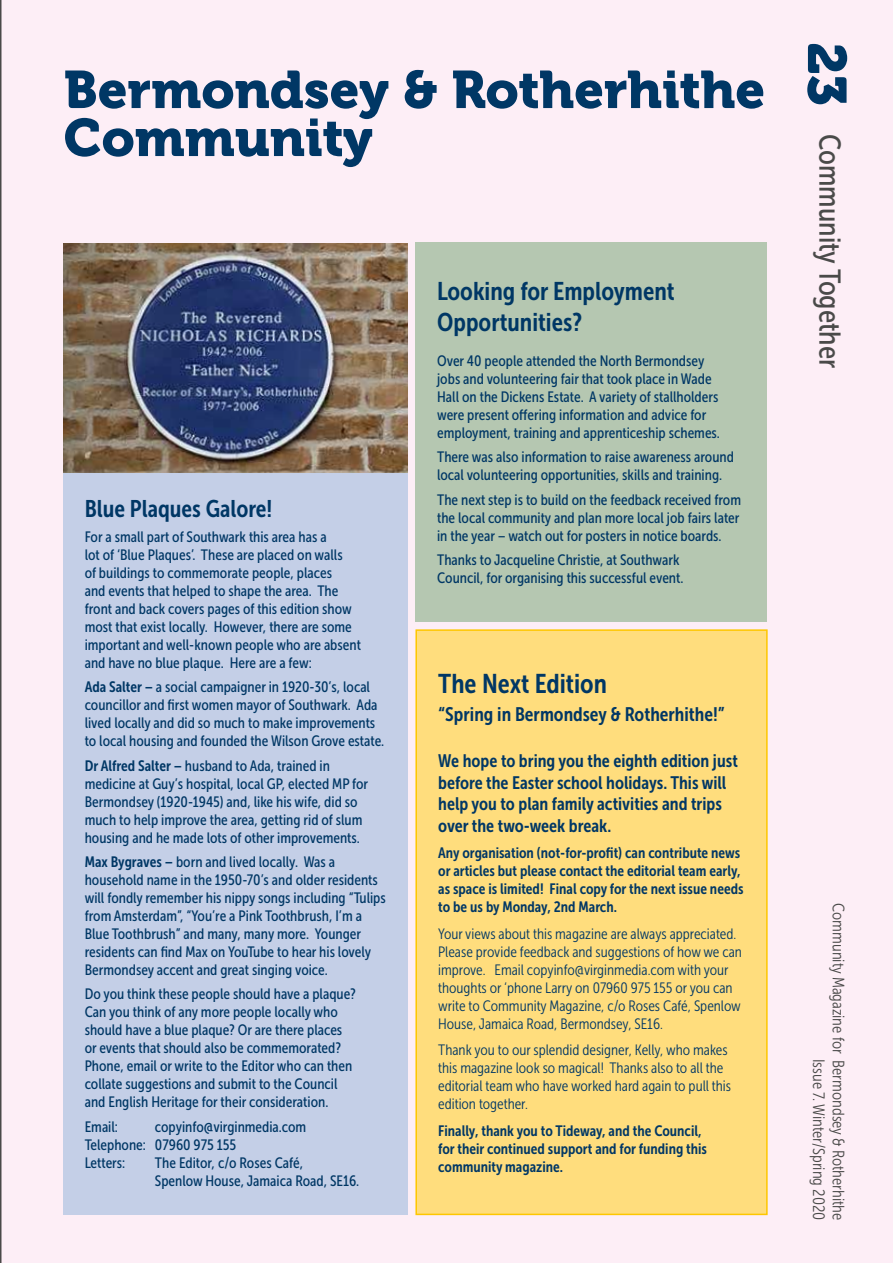
<style>
.page{position:relative;width:893px;height:1263px;background:#fdeef6}
.page>*{position:absolute;margin:0;border:0;box-sizing:border-box;transform-origin:0 0}
.t1{font:52.5px/48px "Museo 900";color:#003765}
.t2{font:30px "Museo Sans Cond 500";color:#4a4a49}
.t3{font:27px "Museo Sans Cond 700";color:#003765}
.t4{font:25.5px/30.6px "Museo Sans Cond 700";color:#003765}
.t5{font:24px "Museo Sans Cond 700";color:#003765}
.t6{font:19.5px "Museo Sans Cond 700";color:#003765}
.t7{font:18px/21.6px "Museo Sans Cond 700";color:#003765}
.t8{font:16.5px/19.8px "Museo Sans Cond 300";color:#4a4a49;text-align:right}
.t9{font:15px/18px "Museo Sans Cond 500";color:#003765}
.t10{font:15px/18px "Museo Sans Cond 300";color:#003765}
.t11{font:15px/18px "Museo Sans Cond 700";color:#003765}
.s1{font-family:"Museo Sans Cond 700"}
.s2{font-family:"Museo 900";font-size:54px;color:#003765}
</style>
<div class="page">
<div style="left:63px;top:243px;width:344px;height:972px;background:#c4cfe7"></div>
<div style="left:416px;top:242px;width:351px;height:380px;background:#b5c7b1"></div>
<div style="left:416px;top:630px;width:351px;height:584px;background:#ffdd7d"></div>
<div style="left:415px;top:629px;width:353px;height:586px;border:2px solid #fec700"></div>
<img style="left:63px;top:243px;width:344px;height:229px">
<hr style="left:0;top:0;width:2px;height:1263px;background:#4a4a49">
<h1 class="t1" style="left:64px;top:66px;width:703px">Bermondsey &amp; Rotherhithe<br>Community</h1>
<h3 class="t5" style="left:85px;top:496px;width:189px">Blue Plaques Galore!</h3>
<p class="t9" style="left:85px;top:528px;width:278px">For a small part of Southwark this area has a<br>lot of ‘Blue Plaques’. These are placed on walls<br>of buildings to commemorate people, places<br>and events that helped to shape the area. The front and back covers pages of this edition show most that exist locally. However, there are some important and well-known people who are absent and have no blue plaque. Here are a few:</p>
<p class="t9" style="left:85px;top:678px;width:301px"><span class="s1">Ada Salter –</span> a social campaigner in 1920-30’s, local councillor and first women mayor of Southwark. Ada lived locally and did so much to make improvements to local housing and founded the Wilson Grove estate.</p>
<p class="t9" style="left:85px;top:756px;width:285px"><span class="s1">Dr Alfred Salter –</span> husband to Ada, trained in medicine at Guy’s hospital, local GP, elected MP for Bermondsey (1920-1945) and, like his wife, did so much to help improve the area, getting rid of slum housing and he made lots of other improvements.</p>
<p class="t9" style="left:85px;top:853px;width:303px"><span class="s1">Max Bygraves –</span> born and lived locally. Was a household name in the 1950-70’s and older residents will fondly remember his nippy songs including “Tulips from Amsterdam”, “You’re a Pink Toothbrush, I’m a Blue Toothbrush” and many, many more. Younger residents can find Max on YouTube to hear his lovely Bermondsey accent and great singing voice.</p>
<p class="t9" style="left:85px;top:985px;width:273px">Do you think these people should have a plaque?<br>Can you think of any more people locally who should have a blue plaque? Or are there places or events that should also be commemorated?<br>Phone, email or write to the Editor who can then collate suggestions and submit to the Council and English Heritage for their consideration.</p>
<p class="t9" style="left:85px;top:1117px;width:35px">Email:</p>
<p class="t9" style="left:85px;top:1117px;width:223px;text-indent:70px">copyinfo@virginmedia.com<br>Telephone: 07960 975 155<br>Letters:</p>
<p class="t9" style="left:155px;top:1153px;width:206px">The Editor, c/o Roses Café,<br>Spenlow House, Jamaica Road, SE16.</p>
<h3 class="t4" style="left:437px;top:276px;width:239px">Looking for Employment<br>Opportunities?</h3>
<p class="t9" style="left:437px;top:352px;width:284px">Over 40 people attended the North Bermondsey jobs and volunteering fair that took place in Wade Hall on the Dickens Estate. A variety of stallholders were present offering information and advice for employment, training and apprenticeship schemes.</p>
<p class="t9" style="left:437px;top:448px;width:298px">There was also information to raise awareness around local volunteering opportunities, skills and training.</p>
<p class="t9" style="left:437px;top:490px;width:305px;text-align:justify">The next step is to build on the feedback received from the local community and plan more local job fairs later in the year – watch out for posters in notice boards.</p>
<p class="t9" style="left:437px;top:551px;width:248px">Thanks to Jacqueline Christie, at Southwark<br>Council, for organising this successful event.</p>
<h3 class="t3" style="left:438px;top:669px;width:170px">The Next Edition</h3>
<h3 class="t6" style="left:438px;top:703px;width:288px">“Spring in Bermondsey &amp; Rotherhithe!”</h3>
<p class="t7" style="left:438px;top:750px;width:301px">We hope to bring you the eighth edition just before the Easter school holidays. This will help you to plan family activities and trips over the two-week break.</p>
<p class="t11" style="left:438px;top:844px;width:307px">Any organisation (not-for-profit) can contribute news or articles but please contact the editorial team early, as space is limited! Final copy for the next issue needs to be us by Monday, 2nd March.</p>
<p class="t10" style="left:438px;top:925px;width:305px">Your views about this magazine are always appreciated.<br>Please provide feedback and suggestions of how we can improve. Email copyinfo@virginmedia.com with your thoughts or ‘phone Larry on 07960 975 155 or you can write to Community Magazine, c/o Roses Café, Spenlow House, Jamaica Road, Bermondsey, SE16.</p>
<p class="t10" style="left:438px;top:1041px;width:294px">Thank you to our splendid designer, Kelly, who makes this magazine look so magical! Thanks also to all the editorial team who have worked hard again to pull this edition together.</p>
<p class="t11" style="left:438px;top:1122px;width:270px">Finally, thank you to Tideway, and the Council, for their continued support and for funding this community magazine.</p>
<h2 class="t2" style="left:846px;top:43px;width:327px;rotate:90deg"><span class="s2">23</span> Community Together</h2>
<p class="t8" style="left:848px;top:903px;width:319px;rotate:90deg">Community Magazine for Bermondsey &amp; Rotherhithe<br>Issue 7. Winter/Spring 2020</p>
</div>
